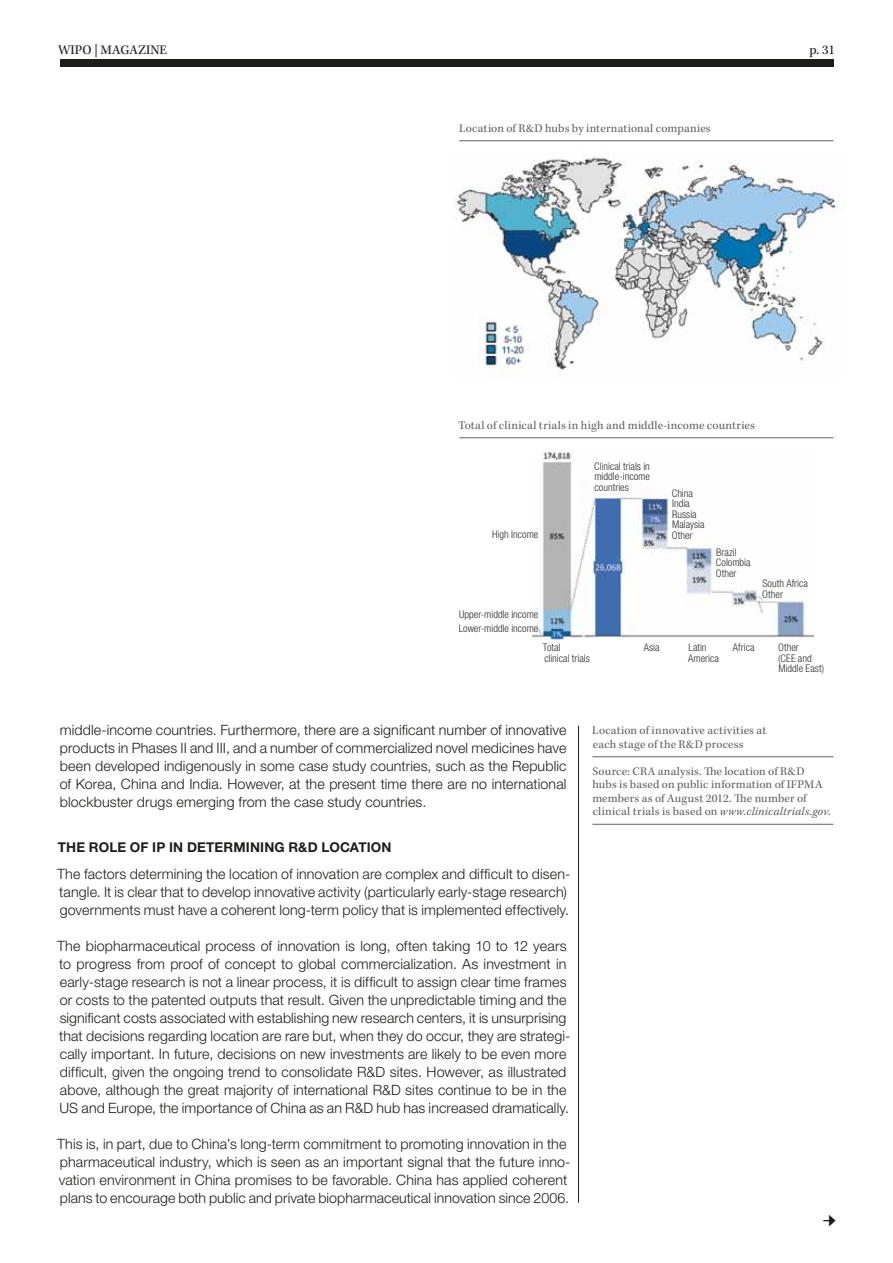
<style>
.page{position:relative;width:893px;height:1263px;background:#fff}
.page>*{position:absolute;margin:0;border:0;box-sizing:border-box;transform-origin:0 0}
.t1{font:300 21px "Kepler Std";color:#1d1d1b}
.t2{font:300 14.25px/18px "Helvetica Neue LT Std";letter-spacing:.01em;color:#1d1d1b}
.t3{font:700 13.5px "Helvetica Neue LT Std";letter-spacing:.015em;color:#1d1d1b}
.t4{font:13.5px "Kepler Std";color:#1d1d1b}
.t5{font:12px/13.5px "Kepler Std";letter-spacing:.01em;color:#646363}
.t6{font:300 condensed 10.5px/10.5px "Helvetica Neue LT Std";color:#2e2d2c}
.s1{font-style:italic}
</style>
<div class="page">
<div style="left:60px;top:60px;width:773px;height:7px;background:#1d1d1b"></div>
<hr style="left:578px;top:726px;width:1px;height:477px;background:#1d1d1b">
<hr style="left:592px;top:756px;width:241px;height:1px;background:#646363">
<hr style="left:592px;top:824px;width:241px;height:1px;background:#646363">
<hr style="left:459px;top:141px;width:374px;height:1px;background:#646363">
<hr style="left:459px;top:437px;width:374px;height:1px;background:#646363">
<img style="left:532px;top:451px;width:281px;height:188px">
<img style="left:453px;top:157px;width:383px;height:219px">
<p class="t4" style="left:58px;top:42px;width:110px">WIPO | MAGAZINE</p>
<p class="t4" style="left:809px;top:42px;width:27px">p. 31</p>
<p class="t5" style="left:459px;top:122px;width:253px">Location of R&amp;D hubs by international companies</p>
<p class="t5" style="left:458px;top:418px;width:298px">Total of clinical trials in high and middle-income countries</p>
<p class="t6" style="left:492px;top:529px;width:48px">High Income</p>
<p class="t6" style="left:459px;top:606px;width:81px;line-height:14.7px">Upper-middle income<br>Lower-middle income</p>
<p class="t6" style="left:594px;top:461px;width:57px;text-align:justify">Clinical trials in middle-income countries</p>
<p class="t6" style="left:672px;top:488px;width:34px">China<br>India<br>Russia<br>Malaysia<br>Other</p>
<p class="t6" style="left:716px;top:547px;width:36px">Brazil<br>Colombia<br>Other</p>
<p class="t6" style="left:762px;top:578px;width:47px">South Africa<br>Other</p>
<p class="t6" style="left:543px;top:642px;width:48px">Total<br>clinical trials</p>
<p class="t6" style="left:644px;top:642px;width:17px">Asia</p>
<p class="t6" style="left:688px;top:642px;width:32px">Latin<br>America</p>
<p class="t6" style="left:778px;top:642px;width:47px">Other<br>(CEE and<br>Middle East)</p>
<p class="t6" style="left:733px;top:642px;width:23px">Africa</p>
<p class="t2" style="left:60px;top:720px;width:508px;text-align:justify">middle-income countries. Furthermore, there are a significant number of innovative products in Phases II and III, and a number of commercialized novel medicines have been developed indigenously in some case study countries, such as the Republic of Korea, China and India. However, at the present time there are no international blockbuster drugs emerging from the case study countries.</p>
<p class="t3" style="left:58px;top:838px;width:282px">THE ROLE OF IP IN DETERMINING R&amp;D LOCAT</p>
<p class="t3" style="left:367px;top:838px;width:26px">ION</p>
<p class="t2" style="left:57px;top:864px;width:515px">The factors determining the location of innovation are complex and difficult to disen&shy;tangle. It is clear that to develop innovative activity (particularly early-stage research) governments must have a coherent long-term policy that is implemented effectively.</p>
<p class="t2" style="left:57px;top:936px;width:515px">The biopharmaceutical process of innovation is long, often taking 10 to 12 years to progress from proof of concept to global commercialization. As investment in early-stage research is not a linear process, it is difficult to assign clear time frames or costs to the patented outputs that result. Given the unpredictable timing and the significant costs associated with establishing new research centers, it is unsurprising that decisions regarding location are rare but, when they do occur, they are strategi&shy;cally important. In future, decisions on new investments are likely to be even more difficult, given the ongoing trend to consolidate R&amp;D sites. However, as illustrated above, although the great majority of international R&amp;D sites continue to be in the US and Europe, the importance of China as an R&amp;D hub has increased dramatically.</p>
<p class="t2" style="left:57px;top:1134px;width:515px">This is, in part, due to China’s long-term commitment to promoting innovation in the pharmaceutical industry, which is seen as an important signal that the future inno&shy;vation environment in China promises to be favorable. China has applied coherent plans to encourage both public and private biopharmaceutical innovation since 2006.</p>
<p class="t5" style="left:592px;top:724px;width:176px">Location of innovative activities at each stage of the R&amp;D process</p>
<p class="t5" style="left:593px;top:764px;width:49px">Source: CRA</p>
<p class="t5" style="left:592px;top:764px;width:240px;text-indent:65px">analysis. The location of R&amp;D hubs is based on public information of IFPMA members as of August 2012. The number of clinical trials is based on <span class="s1">www.clinicaltrials.gov.</span></p>
<h1 class="t1" style="left:823px;top:1208px;width:15px">→</h1>
</div>
